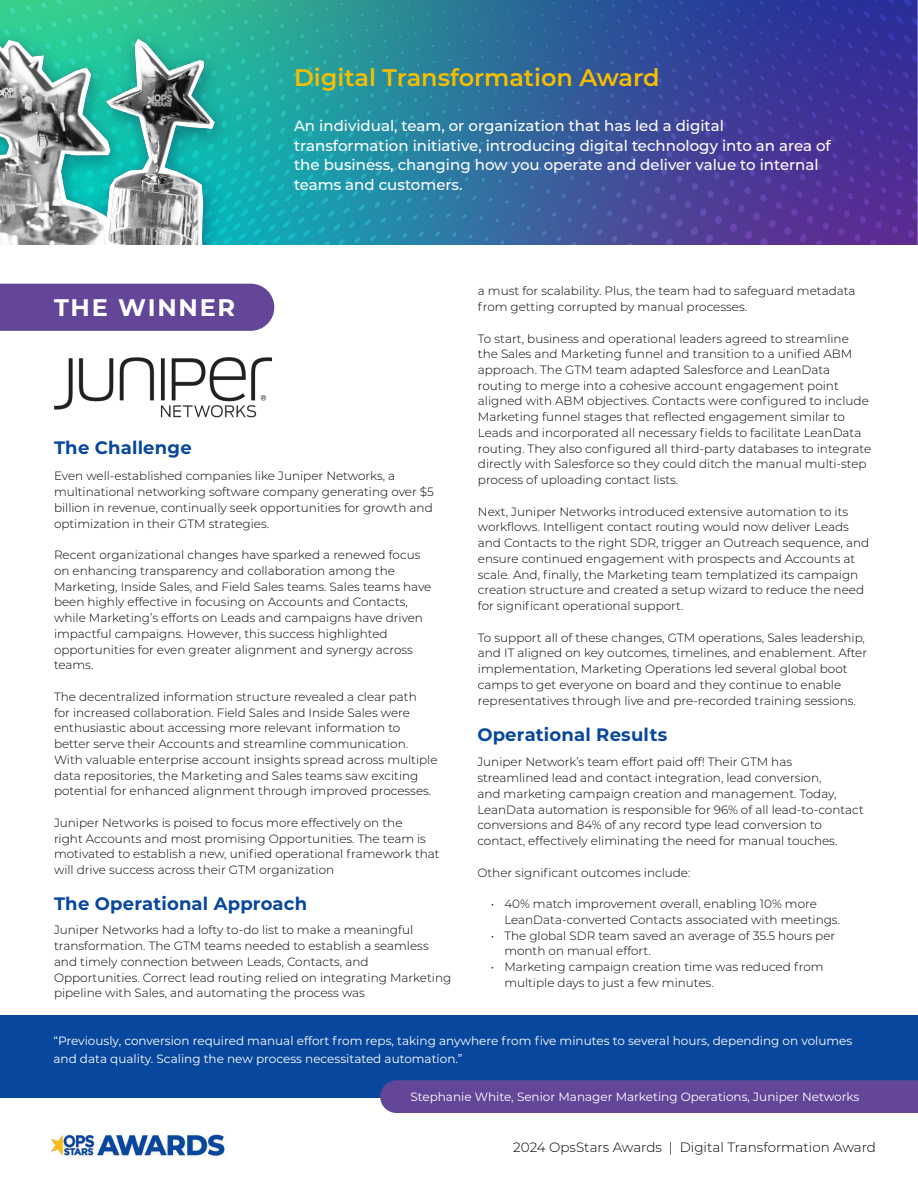
<style>
.page{position:relative;width:918px;height:1188px;background:#fff}
.page>*{position:absolute;margin:0;border:0;box-sizing:border-box;transform-origin:0 0}
.t1{font:600 24px "Montserrat";color:#f5be00}
.t2{font:700 24px "Montserrat";letter-spacing:.075em;color:#fff}
.t3{font:700 18px "Montserrat";letter-spacing:.01em;color:#07479d}
.t4{font:500 15px/19.5px "Montserrat";color:#fff}
.t5{font:300 13.5px "Montserrat";color:#000}
.t6{font:300 12px/15.8px "Montserrat";color:#000}
.t7{font:12px/18px "Montserrat";color:#fff}
</style>
<div class="page">
<img style="left:0;top:0;width:918px;height:244px">
<img style="left:51px;top:1134px;width:174px;height:22px">
<img style="left:0;top:16px;width:242px;height:228px">
<div style="left:0;top:1015px;width:918px;height:83px;background:#07479d"></div>
<div style="left:380px;top:1080px;width:538px;height:33px;background:#644698"></div>
<div style="left:0;top:284px;width:274px;height:47px;background:#644698"></div>
<img style="left:54px;top:357px;width:218px;height:61px">
<h1 class="t1" style="left:294px;top:60px;width:367px">Digital Transformation Award</h1>
<p class="t4" style="left:294px;top:116px;width:538px">An individual, team, or organization that has led a digital transformation initiative, introducing digital technology into an area of the business, changing how you operate and deliver value to internal teams and customers.</p>
<h1 class="t2" style="left:54px;top:290px;width:183px">THE WINNER</h1>
<h2 class="t3" style="left:54px;top:435px;width:139px">The Challenge</h2>
<p class="t6" style="left:54px;top:468px;width:381px">Even well-established companies like Juniper Networks, a multinational networking software company generating over $5 billion in revenue, continually seek opportunities for growth and optimization in their GTM strategies.</p>
<p class="t6" style="left:54px;top:547px;width:379px">Recent organizational changes have sparked a renewed focus on enhancing transparency and collaboration among the Marketing, Inside Sales, and Field Sales teams. Sales teams have been highly effective in focusing on Accounts and Contacts, while Marketing’s efforts on Leads and campaigns have driven impactful campaigns. However, this success highlighted opportunities for even greater alignment and synergy across teams.</p>
<p class="t6" style="left:54px;top:688px;width:385px">The decentralized information structure revealed a clear path<br>for increased collaboration. Field Sales and Inside Sales were enthusiastic about accessing more relevant information to better serve their Accounts and streamline communication.<br>With valuable enterprise account insights spread across multiple data repositories, the Marketing and Sales teams saw exciting potential for enhanced alignment through improved processes.</p>
<p class="t6" style="left:54px;top:814px;width:387px">Juniper Networks is poised to focus more effectively on the<br>right Accounts and most promising Opportunities. The team is motivated to establish a new, unified operational framework that will drive success across their GTM organization</p>
<h2 class="t3" style="left:54px;top:890px;width:255px">The Operational Approach</h2>
<p class="t6" style="left:54px;top:922px;width:399px">Juniper Networks had a lofty to-do list to make a meaningful transformation. The GTM teams needed to establish a seamless and timely connection between Leads, Contacts, and Opportunities. Correct lead routing relied on integrating Marketing pipeline with Sales, and automating the process was</p>
<p class="t6" style="left:478px;top:283px;width:379px">a must for scalability. Plus, the team had to safeguard metadata from getting corrupted by manual processes.</p>
<p class="t6" style="left:478px;top:330px;width:395px">To start, business and operational leaders agreed to streamline the Sales and Marketing funnel and transition to a unified ABM approach. The GTM team adapted Salesforce and LeanData routing to merge into a cohesive account engagement point aligned with ABM objectives. Contacts were configured to include Marketing funnel stages that reflected engagement similar to Leads and incorporated all necessary fields to facilitate LeanData routing. They also configured all third-party databases to integrate directly with Salesforce so they could ditch the manual multi-step process of uploading contact lists.</p>
<p class="t6" style="left:478px;top:503px;width:393px">Next, Juniper Networks introduced extensive automation to its workflows. Intelligent contact routing would now deliver Leads and Contacts to the right SDR, trigger an Outreach sequence, and ensure continued engagement with prospects and Accounts at scale. And, finally, the Marketing team templatized its campaign creation structure and created a setup wizard to reduce the need for significant operational support.</p>
<p class="t6" style="left:478px;top:629px;width:391px">To support all of these changes, GTM operations, Sales leadership, and IT aligned on key outcomes, timelines, and enablement. After implementation, Marketing Operations led several global boot camps to get everyone on board and they continue to enable representatives through live and pre-recorded training sessions.</p>
<h2 class="t3" style="left:477px;top:721px;width:192px">Operational Results</h2>
<p class="t6" style="left:477px;top:754px;width:388px">Juniper Network’s team effort paid off! Their GTM has streamlined lead and contact integration, lead conversion,<br>and marketing campaign creation and management. Today, LeanData automation is responsible for 96% of all lead-to-contact conversions and 84% of any record type lead conversion to contact, effectively eliminating the need for manual touches.</p>
<p class="t6" style="left:477px;top:864px;width:215px">Other significant outcomes include:</p>
<p class="t6" style="left:504px;top:896px;width:337px;text-indent:-14px">• 40% match improvement overall, enabling 10% more<br>LeanData-converted Contacts associated with meetings.</p>
<p class="t6" style="left:504px;top:927px;width:332px;text-indent:-14px">• The global SDR team saved an average of 35.5 hours per month on manual effort.</p>
<p class="t6" style="left:504px;top:959px;width:321px;text-indent:-14px">• Marketing campaign creation time was reduced from multiple days to just a few minutes.</p>
<p class="t7" style="left:53px;top:1032px;width:800px">“Previously, conversion required manual effort from reps, taking anywhere from five minutes to several hours, depending on volumes and data quality. Scaling the new process necessitated automation.”</p>
<p class="t7" style="left:410px;top:1087px;width:450px">Stephanie White, Senior Manager Marketing Operations, Juniper Networks</p>
<p class="t5" style="left:513px;top:1138px;width:364px">2024 OpsStars Awards | Digital Transformation Award</p>
</div>
